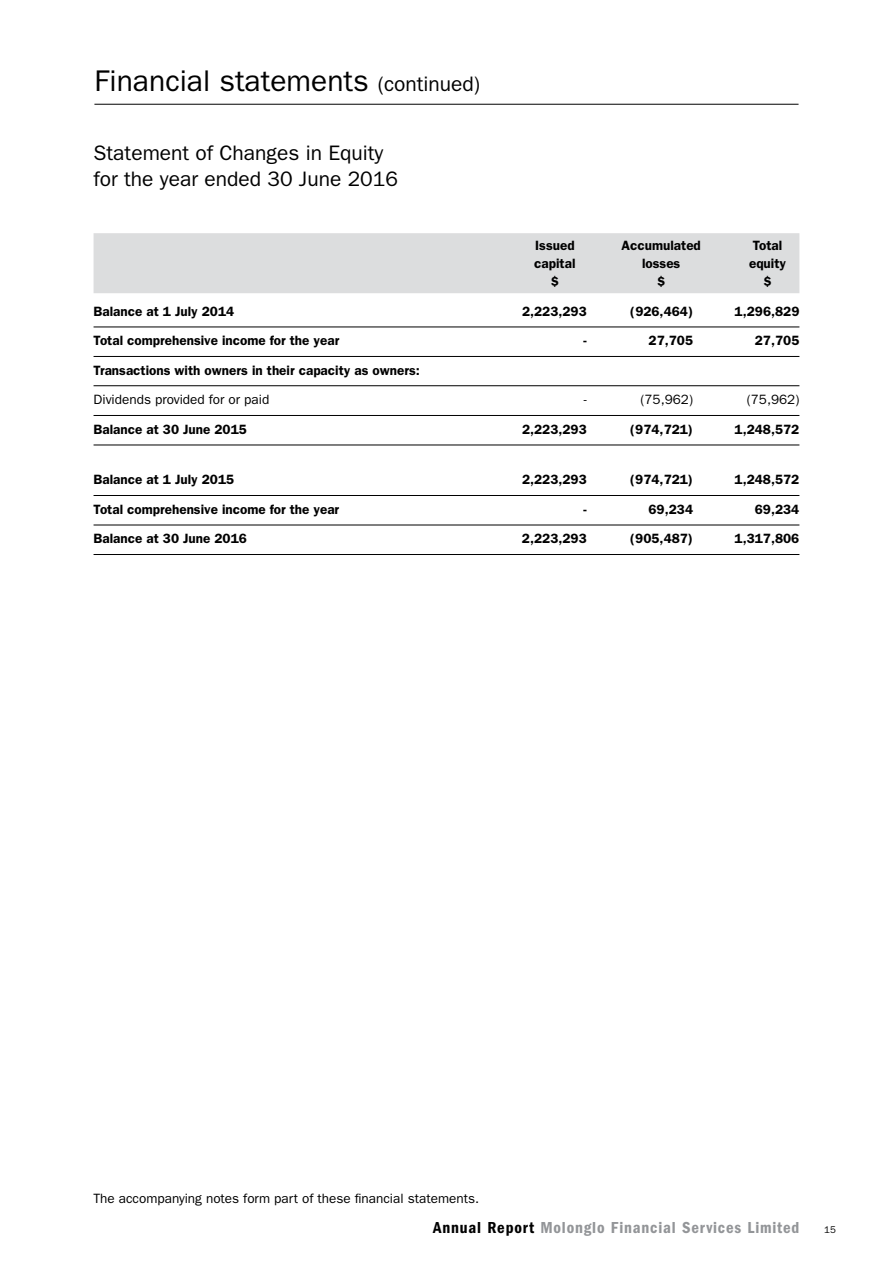
<style>
.page{position:relative;width:893px;height:1263px;background:#fff}
.page>*{position:absolute;margin:0;border:0;box-sizing:border-box;transform-origin:0 0}
.t1{font:30px "Franklin Gothic";color:#000}
.t2{font:21px/25.5px "Franklin Gothic";color:#000}
.t3{font:600 condensed 16.5px "Franklin Gothic";letter-spacing:.05em;color:#939598}
.t4{font:600 13.5px "Franklin Gothic";color:#000}
.t5{font:13.5px "Franklin Gothic";color:#000}
.t6{font:9.75px "Franklin Gothic";color:#000}
.s1{font-size:21px}
.s2{color:#000}
</style>
<div class="page">
<hr style="left:94px;top:104px;width:704px;height:1px;background:#000">
<div style="left:94px;top:233px;width:705px;height:60px;background:#dcddde"></div>
<hr style="left:94px;top:326px;width:705px;height:1px;background:#000">
<hr style="left:94px;top:356px;width:705px;height:1px;background:#000">
<hr style="left:94px;top:385px;width:705px;height:1px;background:#000">
<hr style="left:94px;top:415px;width:705px;height:1px;background:#000">
<hr style="left:94px;top:444px;width:705px;height:1px;background:#000">
<hr style="left:94px;top:495px;width:705px;height:1px;background:#000">
<hr style="left:94px;top:524px;width:705px;height:1px;background:#000">
<hr style="left:94px;top:554px;width:705px;height:1px;background:#000">
<h1 class="t1" style="left:94px;top:64px;width:387px">Financial statements <span class="s1">(continued)</span></h1>
<h2 class="t2" style="left:94px;top:141px;width:306px">Statement of Changes in Equity for the year ended 30 June 2016</h2>
<p class="t4" style="left:535px;top:238px;width:41px">Issued</p>
<p class="t4" style="left:621px;top:238px;width:81px">Accumulated</p>
<p class="t4" style="left:753px;top:238px;width:31px">Total</p>
<p class="t4" style="left:534px;top:256px;width:43px">capital</p>
<p class="t4" style="left:642px;top:256px;width:40px">losses</p>
<p class="t4" style="left:749px;top:256px;width:38px">equity</p>
<p class="t4" style="left:551px;top:274px;width:10px">$</p>
<p class="t4" style="left:657px;top:274px;width:10px">$</p>
<p class="t4" style="left:763px;top:274px;width:10px">$</p>
<p class="t4" style="left:94px;top:303px;width:142px">Balance at 1 July 2014</p>
<p class="t4" style="left:522px;top:303px;width:66px">2,223,293</p>
<p class="t4" style="left:630px;top:303px;width:64px">(926,464)</p>
<p class="t4" style="left:735px;top:303px;width:66px">1,296,829</p>
<p class="t4" style="left:94px;top:333px;width:247px">Total comprehensive income for the year</p>
<p class="t4" style="left:584px;top:333px;width:5px">-</p>
<p class="t4" style="left:649px;top:333px;width:46px">27,705</p>
<p class="t4" style="left:755px;top:333px;width:46px">27,705</p>
<p class="t4" style="left:94px;top:362px;width:328px">Transactions with owners in their capacity as owners:</p>
<p class="t5" style="left:94px;top:392px;width:177px">Dividends provided for or paid</p>
<p class="t5" style="left:584px;top:392px;width:4px">-</p>
<p class="t5" style="left:640px;top:392px;width:54px">(75,962)</p>
<p class="t5" style="left:747px;top:392px;width:54px">(75,962)</p>
<p class="t4" style="left:94px;top:421px;width:155px">Balance at 30 June 2015</p>
<p class="t4" style="left:522px;top:421px;width:66px">2,223,293</p>
<p class="t4" style="left:630px;top:421px;width:64px">(974,721)</p>
<p class="t4" style="left:735px;top:421px;width:66px">1,248,572</p>
<p class="t4" style="left:94px;top:472px;width:142px">Balance at 1 July 2015</p>
<p class="t4" style="left:522px;top:472px;width:66px">2,223,293</p>
<p class="t4" style="left:630px;top:472px;width:64px">(974,721)</p>
<p class="t4" style="left:735px;top:472px;width:66px">1,248,572</p>
<p class="t4" style="left:94px;top:501px;width:247px">Total comprehensive income for the year</p>
<p class="t4" style="left:583px;top:501px;width:5px">-</p>
<p class="t4" style="left:648px;top:501px;width:46px">69,234</p>
<p class="t4" style="left:755px;top:501px;width:46px">69,234</p>
<p class="t4" style="left:94px;top:531px;width:155px">Balance at 30 June 2016</p>
<p class="t4" style="left:522px;top:531px;width:66px">2,223,293</p>
<p class="t4" style="left:630px;top:531px;width:64px">(905,487)</p>
<p class="t4" style="left:735px;top:531px;width:66px">1,317,806</p>
<p class="t5" style="left:94px;top:1191px;width:387px">The accompanying notes form part of these financial statements.</p>
<p class="t3" style="left:433px;top:1218px;width:368px"><span class="s2">Annual Report</span> Molonglo Financial Services Limited</p>
<p class="t6" style="left:824px;top:1224px;width:13px">15</p>
</div>
